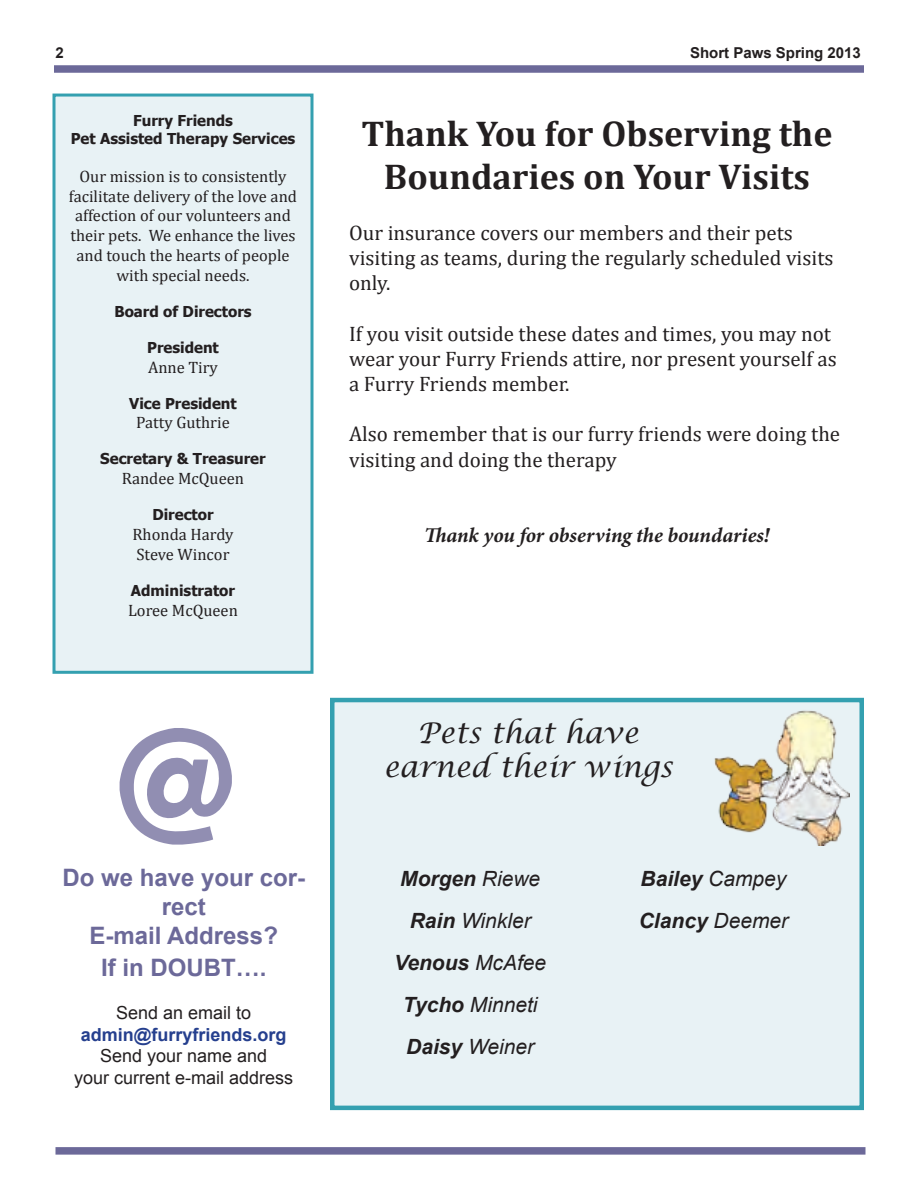
<style>
.page{position:relative;width:918px;height:1188px;background:#fff}
.page>*{position:absolute;margin:0;border:0;box-sizing:border-box;transform-origin:0 0}
.t1{font:700 36px/43.2px "Cambria";color:#231f20;text-align:center}
.t2{font:italic 28.8px/34.5px "Lucida Calligraphy";color:#231f20;text-align:center}
.t3{font:700 24px/28.8px "Arial";color:#6c6999;text-align:center}
.t4{font:21px/25.2px "Cambria";color:#231f20}
.t5{font:italic 21px/42px "Arial";color:#231f20;text-align:center}
.t6{font:italic 700 21px "Minion Pro";letter-spacing:-.005em;color:#231f20}
.t7{font:italic 700 21px/42px "Arial";color:#231f20}
.t8{font:18px/21.6px "Arial";color:#231f20;text-align:center}
.t9{font:700 18px "Arial";color:#253f8e}
.t10{font:16.5px/19.8px "Cambria";color:#231f20;text-align:center}
.t11{font:700 15px/18px "Tahoma";color:#231f20;text-align:center}
.t12{font:700 15px "Arial";color:#231f20}
.s1{font-weight:700}
.s2{font-weight:400}
</style>
<div class="page">
<div style="left:54px;top:65px;width:810px;height:8px;background:#6c6999"></div>
<div style="left:55px;top:1147px;width:810px;height:8px;background:#6c6999"></div>
<div style="left:54px;top:95px;width:258px;height:577px;background:#e8f2f5"></div>
<div style="left:52px;top:94px;width:262px;height:580px;border:3px solid #34a0b0"></div>
<div style="left:330px;top:698px;width:534px;height:412px;background:#e8f2f5;border:4px solid #34a0b0"></div>
<img style="left:714px;top:710px;width:135px;height:135px">
<svg style="left:120px;top:728px;width:112px;height:117px"></svg>
<p class="t12" style="left:55px;top:43px;width:10px">2</p>
<p class="t12" style="left:690px;top:43px;width:172px">Short Paws Spring 2013</p>
<p class="t11" style="left:71px;top:111px;width:226px">Furry Friends<br>Pet Assisted Therapy Services</p>
<p class="t10" style="left:69px;top:166px;width:230px">Our mission is to consistently facilitate delivery of the love and affection of our volunteers and their pets. We enhance the lives and touch the hearts of people with special needs.</p>
<p class="t11" style="left:114px;top:302px;width:139px">Board of Directors</p>
<p class="t11" style="left:147px;top:338px;width:73px">President</p>
<p class="t10" style="left:148px;top:357px;width:71px">Anne Tiry</p>
<p class="t11" style="left:129px;top:394px;width:109px">Vice President</p>
<p class="t10" style="left:136px;top:413px;width:95px">Patty Guthrie</p>
<p class="t11" style="left:100px;top:449px;width:167px">Secretary &amp; Treasurer</p>
<p class="t10" style="left:122px;top:469px;width:124px">Randee McQueen</p>
<p class="t11" style="left:152px;top:505px;width:63px">Director</p>
<p class="t10" style="left:132px;top:524px;width:103px;text-align:left">Rhonda Hardy<br>Steve Wincor</p>
<p class="t11" style="left:131px;top:581px;width:106px">Administrator</p>
<p class="t10" style="left:128px;top:600px;width:111px">Loree McQueen</p>
<p class="t3" style="left:62px;top:864px;width:244px">Do we have your cor&shy;rect<br>E-mail Address?</p>
<p class="t3" style="left:101px;top:954px;width:167px">If in DOUBT….</p>
<p class="t8" style="left:116px;top:1002px;width:137px">Send an email to</p>
<p class="t9" style="left:81px;top:1023px;width:207px">admin@furryfriends.org</p>
<p class="t8" style="left:74px;top:1045px;width:221px">Send your name and<br>your current e-mail address</p>
<h1 class="t1" style="left:361px;top:112px;width:473px">Thank You for Observing the<br>Boundaries on Your Visits</h1>
<p class="t4" style="left:349px;top:220px;width:486px">Our insurance covers our members and their pets visiting as teams, during the regularly scheduled visits only.</p>
<p class="t4" style="left:349px;top:321px;width:489px">If you visit outside these dates and times, you may not wear your Furry Friends attire, nor present yourself as a Furry Friends member.</p>
<p class="t4" style="left:349px;top:422px;width:493px">Also remember that is our furry friends were doing the visiting and doing the therapy</p>
<p class="t6" style="left:424px;top:521px;width:347px">Thank you for observing the boundaries!</p>
<h2 class="t2" style="left:384px;top:716px;width:290px">Pets that have earned their wings</h2>
<p class="t5" style="left:394px;top:858px;width:154px"><span class="s1">Morgen</span> Riewe<br><span class="s1">Rain</span> Winkler<br><span class="s1">Venous</span> McAfee<br><span class="s1">Tycho</span> Minneti<br><span class="s1">Daisy</span> Weiner</p>
<p class="t7" style="left:639px;top:859px;width:151px">Bailey <span class="s2">Campey<br></span>Clancy <span class="s2">Deemer</span></p>
</div>
